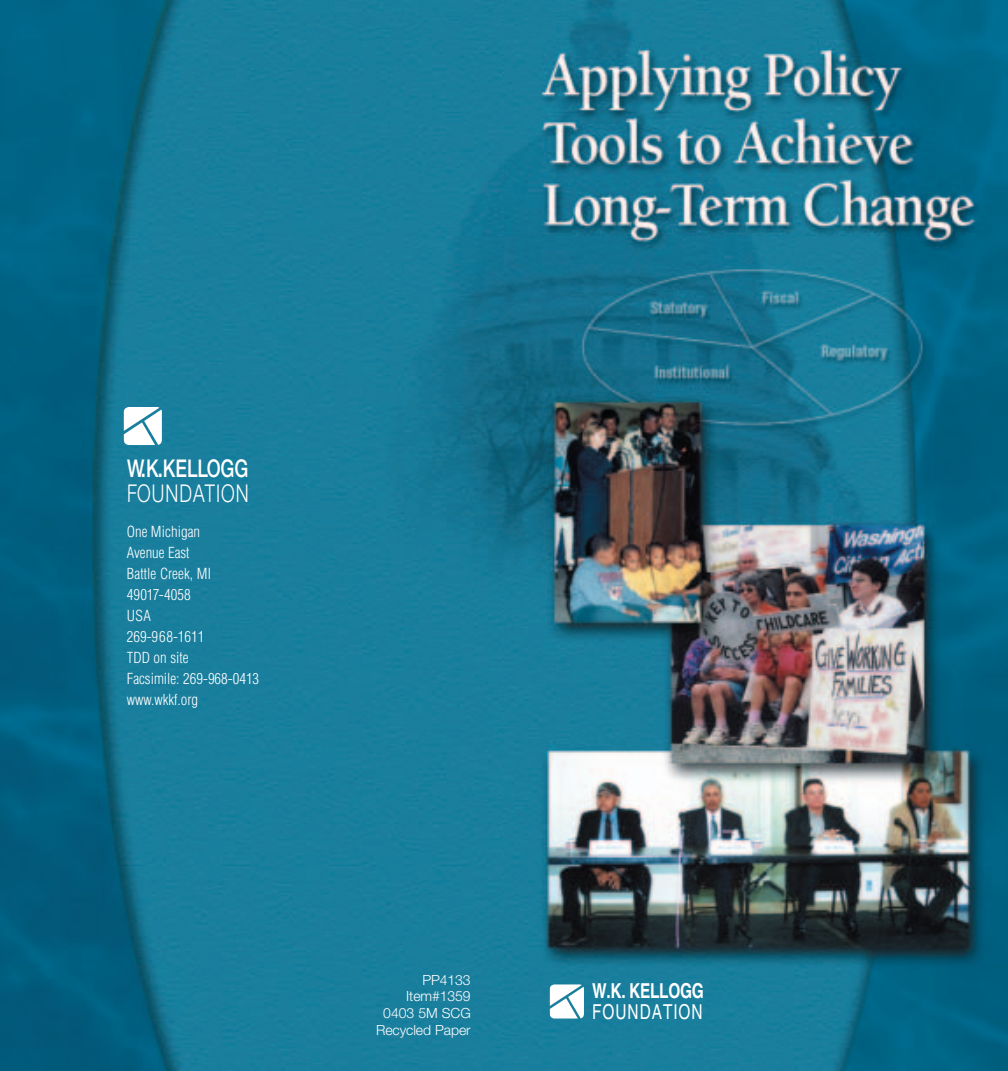
<style>
.page{position:relative;width:1008px;height:1071px;background:#fff}
.page>*{position:absolute;margin:0;border:0;box-sizing:border-box;transform-origin:0 0}
.t1{font:500 24.5px "Helvetica Neue";color:#fff;scale:.75 1}
.t2{font:300 24.5px "Helvetica Neue";letter-spacing:.06em;color:#fff;scale:.75 1}
.t3{font:700 20.65px "Helvetica";letter-spacing:-.02em;color:#fff;scale:.75 1}
.t4{font:20.65px "Helvetica";letter-spacing:.06em;color:#fff;scale:.75 1}
.t5{font:300 condensed 14.88px/21px "Helvetica";color:#fff}
.t6{font:300 14px/16.8px "Helvetica Neue";letter-spacing:-.005em;color:#fff;text-align:right}
</style>
<div class="page">
<img style="left:504px;top:0;width:504px;height:1071px">
<svg style="left:550px;top:984px;width:34px;height:35px"></svg>
<img style="left:0;top:0;width:504px;height:1071px">
<svg style="left:124px;top:407px;width:38px;height:38px"></svg>
<h1 class="t1" style="left:127px;top:460px;width:163px">W.K.KELLOGG</h1>
<h1 class="t2" style="left:127px;top:484px;width:164px">FOUNDATION</h1>
<p class="t5" style="left:127px;top:522px;width:134px">One Michigan<br>Avenue East<br>Battle Creek, MI<br>49017-4058<br>USA<br>269-968-1611<br>TDD on site<br>Facsimile: 269-968-0413 www.wkkf.org</p>
<p class="t6" style="left:376px;top:973px;width:96px">PP4133<br>Item#1359<br>0403 5M SCG<br>Recycled Paper</p>
<h2 class="t3" style="left:592px;top:983px;width:150px">W.K. KELLOGG</h2>
<h2 class="t4" style="left:592px;top:1004px;width:149px">FOUNDATION</h2>
</div>
